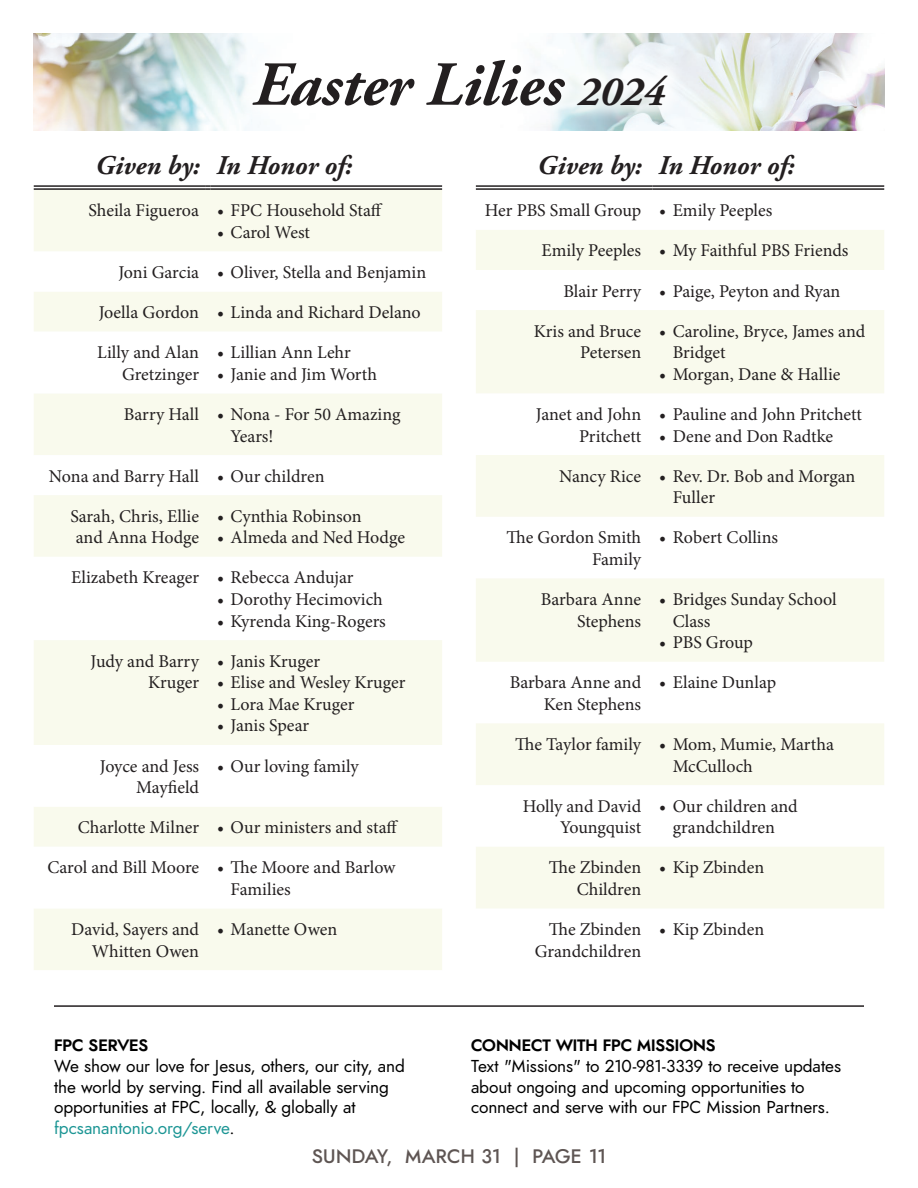
<style>
.page{position:relative;width:918px;height:1188px;background:#fff}
.page>*{position:absolute;margin:0;border:0;box-sizing:border-box;transform-origin:0 0}
.t1{font:italic 700 62.55px "Adobe Garamond Pro";color:#231f20}
.t2{font:italic 700 27px "Adobe Garamond Pro";color:#231f20}
.t3{font:italic 500 19.5px "Renner";letter-spacing:.01em;color:#5e5553}
.t4{font:18px/21.6px "Minion Pro";letter-spacing:-.005em;color:#231f20;text-align:right}
.t5{font:italic 17.25px/20.7px "Renner";letter-spacing:-.005em;color:#000}
.t6{font:italic 700 16.5px "Renner";color:#000}
.s1{font-size:41.7px}
.s2{color:#1d9695}
</style>
<div class="page">
<div style="left:34px;top:190px;width:408px;height:780px;background:#f9faed"></div>
<svg style="left:34px;top:252px;width:408px;height:656px"></svg>
<svg style="left:34px;top:332px;width:408px;height:163px"></svg>
<hr style="left:34px;top:185px;width:172px;height:2px;background:#231f20">
<hr style="left:34px;top:188px;width:172px;height:2px;background:#231f20">
<svg style="left:206px;top:185px;width:4px;height:5px"></svg>
<hr style="left:210px;top:185px;width:232px;height:2px;background:#231f20">
<hr style="left:210px;top:188px;width:232px;height:2px;background:#231f20">
<img style="left:34px;top:34px;width:850px;height:96px">
<div style="left:235px;top:42px;width:450px;height:81px;background:#fff;opacity:.75"></div>
<svg style="left:476px;top:230px;width:408px;height:678px;fill:#f9faed"></svg>
<hr style="left:476px;top:185px;width:172px;height:2px;background:#231f20">
<hr style="left:476px;top:188px;width:172px;height:2px;background:#231f20">
<svg style="left:648px;top:185px;width:4px;height:5px"></svg>
<hr style="left:652px;top:185px;width:232px;height:2px;background:#231f20">
<hr style="left:652px;top:188px;width:232px;height:2px;background:#231f20">
<hr style="left:54px;top:1005px;width:810px;height:2px;background:#231f20">
<h1 class="t1" style="left:253px;top:49px;width:413px">Easter Lilies <span class="s1">2024</span></h1>
<h2 class="t2" style="left:95px;top:150px;width:259px">Given by: In Honor of:</h2>
<p class="t4" style="left:88px;top:200px;width:296px">Sheila Figueroa • FPC Household Staff</p>
<p class="t4" style="left:217px;top:222px;width:94px">• Carol West</p>
<p class="t4" style="left:118px;top:262px;width:309px">Joni Garcia • Oliver, Stella and Benjamin</p>
<p class="t4" style="left:99px;top:302px;width:324px">Joella Gordon • Linda and Richard Delano</p>
<p class="t4" style="left:97px;top:342px;width:103px">Lilly and Alan<br>Gretzinger</p>
<p class="t4" style="left:217px;top:342px;width:135px">• Lillian Ann Lehr</p>
<p class="t4" style="left:217px;top:363px;width:161px">• Janie and Jim Worth</p>
<p class="t4" style="left:231px;top:403px;width:171px;text-align:left;text-indent:-107px">Barry Hall • Nona - For 50 Amazing<br>Years!</p>
<p class="t4" style="left:49px;top:465px;width:277px">Nona and Barry Hall • Our children</p>
<p class="t4" style="left:70px;top:505px;width:130px;text-align:center">Sarah, Chris, Ellie and Anna Hodge</p>
<p class="t4" style="left:217px;top:505px;width:146px">• Cynthia Robinson</p>
<p class="t4" style="left:217px;top:527px;width:189px">• Almeda and Ned Hodge</p>
<p class="t4" style="left:71px;top:567px;width:284px">Elizabeth Kreager • Rebecca Andujar</p>
<p class="t4" style="left:217px;top:589px;width:167px">• Dorothy Hecimovich</p>
<p class="t4" style="left:217px;top:610px;width:170px">• Kyrenda King-Rogers</p>
<p class="t4" style="left:91px;top:650px;width:110px">Judy and Barry<br>Kruger</p>
<p class="t4" style="left:217px;top:650px;width:104px">• Janis Kruger</p>
<p class="t4" style="left:217px;top:672px;width:190px">• Elise and Wesley Kruger</p>
<p class="t4" style="left:217px;top:693px;width:139px">• Lora Mae Kruger</p>
<p class="t4" style="left:217px;top:715px;width:94px">• Janis Spear</p>
<p class="t4" style="left:100px;top:755px;width:101px">Joyce and Jess<br>Mayfield</p>
<p class="t4" style="left:217px;top:755px;width:143px">• Our loving family</p>
<p class="t4" style="left:78px;top:817px;width:322px">Charlotte Milner • Our ministers and staff</p>
<p class="t4" style="left:231px;top:857px;width:166px;text-align:left;text-indent:-183px">Carol and Bill Moore • The Moore and Barlow<br>Families</p>
<p class="t4" style="left:71px;top:919px;width:129px">David, Sayers and<br>Whitten Owen</p>
<p class="t4" style="left:217px;top:919px;width:122px">• Manette Owen</p>
<p class="t6" style="left:54px;top:1034px;width:96px">FPC SERVES</p>
<p class="t5" style="left:54px;top:1056px;width:352px">We show our love for Jesus, others, our city, and the world by serving. Find all available serving opportunities at FPC, locally, &amp; globally at <span class="s2">fpcsanantonio.org/serve</span>.</p>
<h2 class="t2" style="left:537px;top:150px;width:259px">Given by: In Honor of:</h2>
<p class="t4" style="left:485px;top:200px;width:289px">Her PBS Small Group • Emily Peeples</p>
<p class="t4" style="left:542px;top:240px;width:309px">Emily Peeples • My Faithful PBS Friends</p>
<p class="t4" style="left:563px;top:280px;width:279px">Blair Perry • Paige, Peyton and Ryan</p>
<p class="t4" style="left:534px;top:320px;width:109px">Kris and Bruce<br>Petersen</p>
<p class="t4" style="left:673px;top:320px;width:194px;text-align:left;text-indent:-14px">• Caroline, Bryce, James and<br>Bridget</p>
<p class="t4" style="left:659px;top:363px;width:183px">• Morgan, Dane &amp; Hallie</p>
<p class="t4" style="left:536px;top:403px;width:107px">Janet and John<br>Pritchett</p>
<p class="t4" style="left:659px;top:403px;width:204px">• Pauline and John Pritchett</p>
<p class="t4" style="left:659px;top:425px;width:176px">• Dene and Don Radtke</p>
<p class="t4" style="left:673px;top:465px;width:184px;text-align:left;text-indent:-114px">Nancy Rice • Rev. Dr. Bob and Morgan<br>Fuller</p>
<p class="t4" style="left:507px;top:527px;width:136px">The Gordon Smith<br>Family</p>
<p class="t4" style="left:659px;top:527px;width:120px">• Robert Collins</p>
<p class="t4" style="left:541px;top:589px;width:102px">Barbara Anne<br>Stephens</p>
<p class="t4" style="left:673px;top:589px;width:166px;text-align:left;text-indent:-14px">• Bridges Sunday School<br>Class</p>
<p class="t4" style="left:659px;top:632px;width:95px">• PBS Group</p>
<p class="t4" style="left:510px;top:672px;width:133px">Barbara Anne and<br>Ken Stephens</p>
<p class="t4" style="left:659px;top:672px;width:118px">• Elaine Dunlap</p>
<p class="t4" style="left:673px;top:734px;width:163px;text-align:left;text-indent:-158px">The Taylor family • Mom, Mumie, Martha<br>McCulloch</p>
<p class="t4" style="left:523px;top:795px;width:120px">Holly and David<br>Youngquist</p>
<p class="t4" style="left:659px;top:795px;width:140px;text-align:center">• Our children and grandchildren</p>
<p class="t4" style="left:549px;top:857px;width:94px">The Zbinden<br>Children</p>
<p class="t4" style="left:659px;top:857px;width:106px">• Kip Zbinden</p>
<p class="t4" style="left:535px;top:919px;width:108px">The Zbinden<br>Grandchildren</p>
<p class="t4" style="left:659px;top:919px;width:106px">• Kip Zbinden</p>
<p class="t6" style="left:471px;top:1034px;width:246px">CONNECT WITH FPC MISSIONS</p>
<p class="t5" style="left:471px;top:1056px;width:372px">Text "Missions" to 210-981-3339 to receive updates about ongoing and upcoming opportunities to connect and serve with our FPC Mission Partners.</p>
<p class="t3" style="left:312px;top:1142px;width:296px">SUNDAY, MARCH 31 | PAGE 11</p>
</div>
